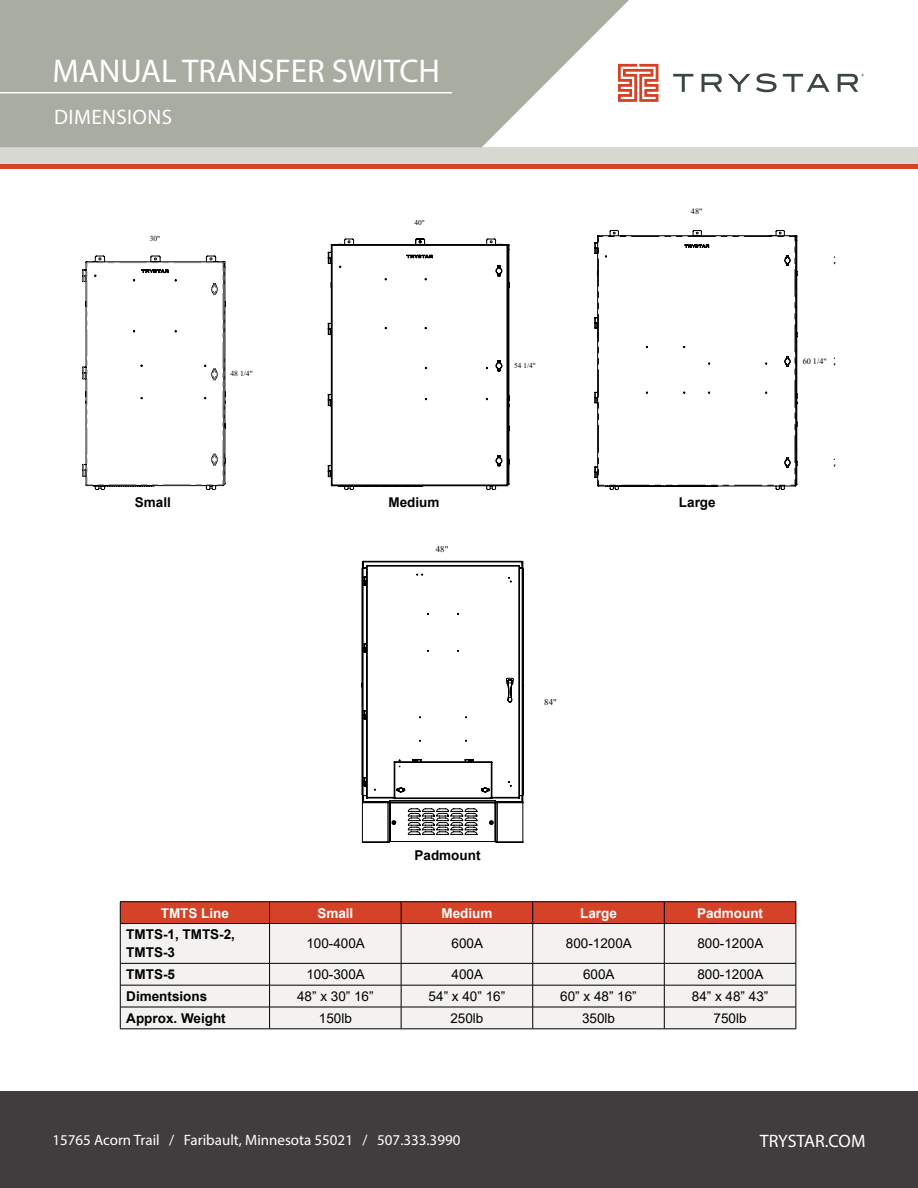
<style>
.page{position:relative;width:918px;height:1188px;background:#fff}
.page>*{position:absolute;margin:0;border:0;box-sizing:border-box;transform-origin:0 0}
.t1{font:33px "Myriad Pro";color:#fff}
.t2{font:21px "Myriad Pro";letter-spacing:.02em;color:#fff}
.t3{font:18px "Myriad Pro";letter-spacing:-.005em;color:#fff}
.t4{font:15px "Myriad Pro";color:#fff}
.t5{font:13.5px "Arial";color:#000}
.t6{font:700 13.5px/18px "Arial";color:#000}
.t7{font:700 13.5px "Arial";color:#fff}
.t8{font:8.85px "Times New Roman";color:#000}
.t9{font:8.25px "Times New Roman";color:#000}
.t10{font:7.65px "Times New Roman";color:#000}
.t11{font:7.35px "Times New Roman";color:#000}
</style>
<div class="page">
<div style="left:0;top:159px;width:918px;height:10px;background:#d64227"></div>
<div style="left:0;top:147px;width:918px;height:17px;background:#d8d8d3"></div>
<svg style="left:673px;top:74px;width:20px;height:18px"></svg>
<svg style="left:702px;top:74px;width:20px;height:18px"></svg>
<svg style="left:728px;top:73px;width:49px;height:19px"></svg>
<svg style="left:783px;top:74px;width:47px;height:18px"></svg>
<svg style="left:838px;top:74px;width:26px;height:18px"></svg>
<svg style="left:643px;top:64px;width:15px;height:38px"></svg>
<div style="left:0;top:1091px;width:918px;height:97px;background:#413d3e"></div>
<svg style="left:0;top:0;width:643px;height:147px;background:#b4b6ab"></svg>
<hr style="left:0;top:92px;width:452px;height:1px;background:#fff">
<div style="left:121px;top:924px;width:675px;height:105px;background:#f3f2f0"></div>
<hr style="left:120px;top:901px;width:150px;height:1px;background:#000">
<hr style="left:270px;top:901px;width:131px;height:1px;background:#000">
<hr style="left:401px;top:901px;width:132px;height:1px;background:#000">
<hr style="left:533px;top:901px;width:131px;height:1px;background:#000">
<hr style="left:664px;top:901px;width:132px;height:1px;background:#000">
<div style="left:120px;top:902px;width:677px;height:22px;background:#d64227"></div>
<hr style="left:120px;top:923px;width:150px;height:1px;background:#000">
<hr style="left:120px;top:924px;width:1px;height:39px;background:#000">
<hr style="left:270px;top:923px;width:131px;height:1px;background:#000">
<hr style="left:269px;top:924px;width:1px;height:39px;background:#000">
<hr style="left:401px;top:923px;width:132px;height:1px;background:#000">
<hr style="left:401px;top:924px;width:1px;height:39px;background:#000">
<hr style="left:533px;top:923px;width:131px;height:1px;background:#000">
<hr style="left:532px;top:924px;width:1px;height:39px;background:#000">
<hr style="left:664px;top:923px;width:132px;height:1px;background:#000">
<hr style="left:664px;top:924px;width:1px;height:39px;background:#000">
<hr style="left:796px;top:924px;width:1px;height:39px;background:#000">
<hr style="left:120px;top:963px;width:150px;height:1px;background:#000">
<hr style="left:270px;top:963px;width:131px;height:1px;background:#000">
<hr style="left:401px;top:963px;width:132px;height:1px;background:#000">
<hr style="left:533px;top:963px;width:131px;height:1px;background:#000">
<hr style="left:664px;top:963px;width:132px;height:1px;background:#000">
<hr style="left:120px;top:985px;width:150px;height:1px;background:#000">
<hr style="left:270px;top:985px;width:131px;height:1px;background:#000">
<hr style="left:401px;top:985px;width:132px;height:1px;background:#000">
<hr style="left:533px;top:985px;width:131px;height:1px;background:#000">
<hr style="left:664px;top:985px;width:132px;height:1px;background:#000">
<hr style="left:120px;top:1007px;width:150px;height:1px;background:#000">
<svg style="left:120px;top:964px;width:1px;height:65px"></svg>
<hr style="left:270px;top:1007px;width:131px;height:1px;background:#000">
<svg style="left:269px;top:964px;width:1px;height:65px"></svg>
<hr style="left:401px;top:1007px;width:132px;height:1px;background:#000">
<svg style="left:401px;top:964px;width:1px;height:65px"></svg>
<hr style="left:533px;top:1007px;width:131px;height:1px;background:#000">
<svg style="left:532px;top:964px;width:1px;height:65px"></svg>
<hr style="left:664px;top:1007px;width:132px;height:1px;background:#000">
<svg style="left:664px;top:964px;width:1px;height:65px"></svg>
<svg style="left:796px;top:964px;width:1px;height:65px"></svg>
<hr style="left:120px;top:1029px;width:150px;height:1px;background:#000">
<hr style="left:270px;top:1029px;width:131px;height:1px;background:#000">
<hr style="left:401px;top:1029px;width:132px;height:1px;background:#000">
<hr style="left:533px;top:1029px;width:131px;height:1px;background:#000">
<hr style="left:664px;top:1029px;width:132px;height:1px;background:#000">
<svg style="left:82px;top:256px;width:144px;height:234px"></svg>
<svg style="left:328px;top:239px;width:182px;height:251px"></svg>
<svg style="left:594px;top:230px;width:203px;height:260px"></svg>
<svg style="left:595px;top:236px;width:202px;height:250px"></svg>
<svg style="left:361px;top:560px;width:164px;height:283px"></svg>
<h1 class="t1" style="left:52px;top:51px;width:389px">MANUAL TRANSFER SWITCH</h1>
<h2 class="t2" style="left:54px;top:104px;width:119px">DIMENSIONS</h2>
<p class="t10" style="left:150px;top:233px;width:12px">30"</p>
<p class="t10" style="left:230px;top:368px;width:24px">48 1/4"</p>
<p class="t11" style="left:415px;top:217px;width:12px">40"</p>
<p class="t11" style="left:514px;top:360px;width:23px">54 1/4"</p>
<p class="t9" style="left:691px;top:206px;width:13px">48"</p>
<p class="t6" style="left:135px;top:493px;width:38px">Small</p>
<p class="t6" style="left:388px;top:493px;width:53px">Medium</p>
<p class="t6" style="left:679px;top:493px;width:38px">Large</p>
<p class="t8" style="left:436px;top:543px;width:14px">48"</p>
<p class="t9" style="left:803px;top:355px;width:26px">60 1/4"</p>
<p class="t6" style="left:415px;top:847px;width:68px">Padmount</p>
<p class="t8" style="left:544px;top:696px;width:14px">84"</p>
<p class="t7" style="left:161px;top:903px;width:70px">TMTS Line</p>
<p class="t7" style="left:317px;top:903px;width:38px">Small</p>
<p class="t7" style="left:441px;top:903px;width:53px">Medium</p>
<p class="t7" style="left:580px;top:903px;width:38px">Large</p>
<p class="t7" style="left:697px;top:903px;width:68px">Padmount</p>
<p class="t6" style="left:126px;top:926px;width:110px">TMTS-1, TMTS-2,<br>TMTS-3</p>
<p class="t5" style="left:306px;top:934px;width:60px">100-400A</p>
<p class="t5" style="left:452px;top:934px;width:33px">600A</p>
<p class="t5" style="left:566px;top:934px;width:68px">800-1200A</p>
<p class="t5" style="left:697px;top:934px;width:68px">800-1200A</p>
<p class="t6" style="left:126px;top:966px;width:50px">TMTS-5</p>
<p class="t5" style="left:306px;top:965px;width:60px">100-300A</p>
<p class="t5" style="left:452px;top:965px;width:33px">400A</p>
<p class="t5" style="left:583px;top:965px;width:33px">600A</p>
<p class="t5" style="left:697px;top:965px;width:68px">800-1200A</p>
<p class="t6" style="left:126px;top:987px;width:83px">Dimentsions</p>
<p class="t5" style="left:297px;top:987px;width:78px">48” x 30” 16”</p>
<p class="t5" style="left:429px;top:987px;width:78px">54” x 40” 16”</p>
<p class="t5" style="left:560px;top:987px;width:78px">60” x 48” 16”</p>
<p class="t5" style="left:692px;top:987px;width:78px">84” x 48” 43”</p>
<p class="t6" style="left:126px;top:1009px;width:101px">Approx. Weight</p>
<p class="t5" style="left:319px;top:1009px;width:35px">150lb</p>
<p class="t5" style="left:450px;top:1009px;width:35px">250lb</p>
<p class="t5" style="left:582px;top:1009px;width:35px">350lb</p>
<p class="t5" style="left:714px;top:1009px;width:35px">750lb</p>
<p class="t4" style="left:52px;top:1131px;width:409px">15765 Acorn Trail / Faribault, Minnesota 55021 / 507.333.3990</p>
<h3 class="t3" style="left:760px;top:1130px;width:107px">TRYSTAR.COM</h3>
</div>
